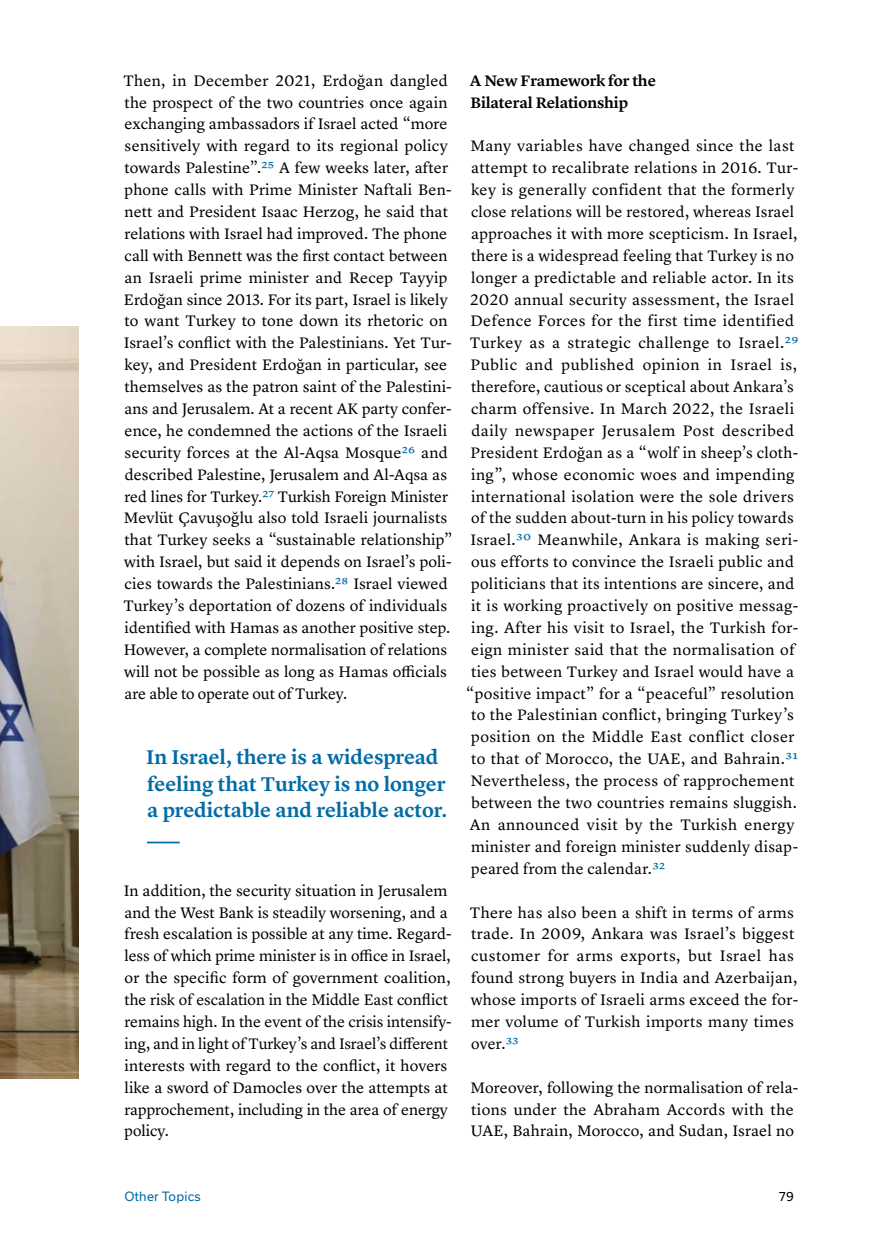
<style>
.page{position:relative;width:869px;height:1246px;background:#fff}
.page>*{position:absolute;margin:0;border:0;box-sizing:border-box;transform-origin:0 0}
.t1{font:600 20.65px/26.2px "Lyon Text";letter-spacing:-.005em;color:#006ca6}
.Paragraph{font:15.75px/21.9px "Lyon Text";letter-spacing:.01em;color:#000}
.Paragraph-2{font:15.75px "Lyon Text";letter-spacing:.035em;color:#000}
.Paragraph-3{font:15.75px "Lyon Text";letter-spacing:.03em;color:#000}
.Header3{font:600 15.75px/21.9px "Lyon Text";letter-spacing:-.005em;color:#000}
.t2{font:12.25px "Usual";letter-spacing:.015em;color:#006ca6}
.t3{font:12.25px "Usual";color:#000}
.s1{color:#006ca6}
</style>
<div class="page">
<img style="left:0;top:326px;width:78px;height:752px">
<hr style="left:147px;top:841px;width:33px;height:2px;background:#006ca6">
<p class="Paragraph" style="left:123px;top:68px;width:330px">Then, in December 2021, Erdoğan dangled the prospect of the two countries once again exchanging ambassadors if Israel acted “more sensitively with regard to its regional policy towards Palestine”.<span class="s1">25</span> A few weeks later, after phone calls with Prime Minister Naftali Ben&shy;nett and President Isaac Herzog, he said that relations with Israel had improved. The phone call with Bennett was the first contact between an Israeli prime minister and Recep Tayyip Erdoğan since 2013. For its part, Israel is likely to want Turkey to tone down its rhetoric on Israel’s conflict with the Palestinians. Yet Tur&shy;key, and President Erdoğan in particular, see themselves as the patron saint of the Palestini&shy;ans and Jerusalem. At a recent AK party confer&shy;ence, he condemned the actions of the Israeli security forces at the Al-Aqsa Mosque<span class="s1">26</span> and described Palestine, Jerusalem and Al-Aqsa as red lines for Turkey.<span class="s1">27</span> Turkish Foreign Minister Mevlüt Çavuşoğlu also told Israeli journalists that Turkey seeks a “sustainable relationship” with Israel, but said it depends on Israel’s poli&shy;cies towards the Palestinians.<span class="s1">28</span> Israel viewed Turkey’s deportation of dozens of individuals identified with Hamas as another positive step.<br>However, a complete normalisation of relations will not be possible as long as Hamas officials are able to operate out of Turkey.</p>
<p class="t1" style="left:146px;top:742px;width:302px">In Israel, there is a widespread feeling that Turkey is no longer a predictable and reliable actor.</p>
<p class="Paragraph" style="left:124px;top:878px;width:329px">In addition, the security situation in Jerusalem and the West Bank is steadily worsening, and a fresh escalation is possible at any time. Regard&shy;less of which prime minister is in office in Israel, or the specific form of government coalition, the risk of escalation in the Middle East conflict remains high. In the event of the crisis intensify&shy;ing, and in light of Turkey’s and Israel’s different interests with regard to the conflict, it hovers like a sword of Damocles over the attempts at rapprochement, including in the area of energy policy.</p>
<p class="Header3" style="left:469px;top:68px;width:187px">A New Framework for the<br>Bilateral Relationship</p>
<p class="Paragraph" style="left:470px;top:134px;width:325px">Many variables have changed since the last</p>
<p class="Paragraph" style="left:471px;top:156px;width:328px">attempt to recalibrate relations in 2016. Tur-</p>
<p class="Paragraph" style="left:471px;top:178px;width:325px">key is generally confident that the formerly</p>
<p class="Paragraph" style="left:471px;top:199px;width:324px">close relations will be restored, whereas Israel</p>
<p class="Paragraph" style="left:471px;top:221px;width:327px">approaches it with more scepticism. In Israel,</p>
<p class="Paragraph" style="left:471px;top:243px;width:324px">there is a widespread feeling that Turkey is no</p>
<p class="Paragraph" style="left:471px;top:265px;width:324px">longer a predictable and reliable actor. In its</p>
<p class="Paragraph" style="left:470px;top:287px;width:325px">2020 annual security assessment, the Israel</p>
<p class="Paragraph" style="left:470px;top:309px;width:325px">Defence Forces for the first time identified</p>
<p class="Paragraph-2" style="left:469px;top:331px;width:330px">Turkey as a strategic challenge to Israel.<span class="s1">29</span></p>
<p class="Paragraph-2" style="left:470px;top:353px;width:328px">Public and published opinion in Israel is,</p>
<p class="Paragraph" style="left:471px;top:374px;width:324px">therefore, cautious or sceptical about Ankara’s</p>
<p class="Paragraph" style="left:471px;top:396px;width:324px">charm offensive. In March 2022, the Israeli</p>
<p class="Paragraph-2" style="left:471px;top:418px;width:324px">daily newspaper Jerusalem Post described</p>
<p class="Paragraph" style="left:470px;top:440px;width:329px">President Erdoğan as a “wolf in sheep’s cloth-</p>
<p class="Paragraph" style="left:471px;top:462px;width:325px">ing”, whose economic woes and impending</p>
<p class="Paragraph" style="left:471px;top:484px;width:324px">international isolation were the sole drivers</p>
<p class="Paragraph" style="left:471px;top:506px;width:324px">of the sudden about-turn in his policy towards</p>
<p class="Paragraph" style="left:470px;top:528px;width:329px">Israel.<span class="s1">30</span> Meanwhile, Ankara is making seri-</p>
<p class="Paragraph" style="left:471px;top:549px;width:324px">ous efforts to convince the Israeli public and</p>
<p class="Paragraph" style="left:471px;top:571px;width:325px">politicians that its intentions are sincere, and</p>
<p class="Paragraph" style="left:471px;top:593px;width:328px">it is working proactively on positive messag-</p>
<p class="Paragraph" style="left:471px;top:615px;width:328px">ing. After his visit to Israel, the Turkish for-</p>
<p class="Paragraph" style="left:471px;top:637px;width:325px">eign minister said that the normalisation of</p>
<p class="Paragraph" style="left:471px;top:659px;width:324px">ties between Turkey and Israel would have a</p>
<p class="Paragraph" style="left:466px;top:681px;width:329px">“positive impact” for a “peaceful” resolution</p>
<p class="Paragraph" style="left:471px;top:703px;width:324px">to the Palestinian conflict, bringing Turkey’s</p>
<p class="Paragraph-3" style="left:471px;top:725px;width:325px">position on the Middle East conflict closer</p>
<p class="Paragraph" style="left:471px;top:746px;width:328px">to that of Morocco, the UAE, and Bahrain.<span class="s1">31</span></p>
<p class="Paragraph" style="left:470px;top:768px;width:325px">Nevertheless, the process of rapprochement</p>
<p class="Paragraph" style="left:471px;top:790px;width:327px">between the two countries remains sluggish.</p>
<p class="Paragraph-3" style="left:469px;top:812px;width:326px">An announced visit by the Turkish energy</p>
<p class="Paragraph" style="left:471px;top:834px;width:328px">minister and foreign minister suddenly disap-</p>
<p class="Paragraph" style="left:471px;top:856px;width:195px">peared from the calendar.<span class="s1">32</span></p>
<p class="Paragraph" style="left:469px;top:899px;width:330px">There has also been a shift in terms of arms trade. In 2009, Ankara was Israel’s biggest customer for arms exports, but Israel has found strong buyers in India and Azerbaijan, whose imports of Israeli arms exceed the for&shy;mer volume of Turkish imports many times over.<span class="s1">33</span></p>
<p class="Paragraph" style="left:470px;top:1074px;width:329px">Moreover, following the normalisation of rela&shy;tions under the Abraham Accords with the<br>UAE, Bahrain, Morocco, and Sudan, Israel no</p>
<p class="t2" style="left:124px;top:1188px;width:78px">Other Topics</p>
<p class="t3" style="left:778px;top:1188px;width:17px">79</p>
</div>
